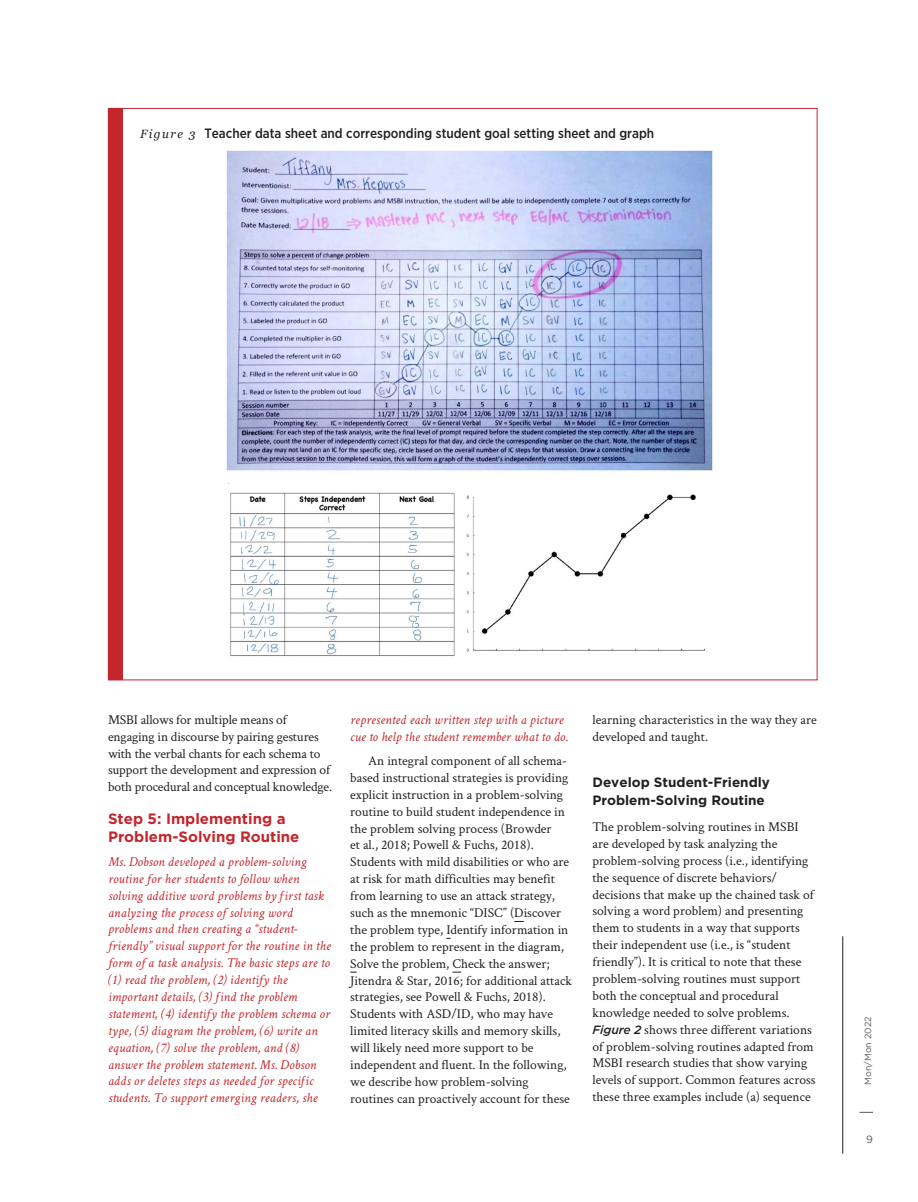
<style>
.page{position:relative;width:918px;height:1202px;background:#fff}
.page>*{position:absolute;margin:0;border:0;box-sizing:border-box;transform-origin:0 0}
.t1{font:700 15px/18px "Gotham";color:#c4262d}
.t2{font:13.5px/16.8px "Crimson Text";color:#231f20}
.t3{font:italic 13.5px/16.8px "Crimson Text";letter-spacing:.01em;color:#c4262d}
.t4{font:500 13.5px "Gotham Narrow";color:#231f20}
.t5{font:700 13.5px/18px "Gotham";color:#231f20}
.t6{font:10.5px "Gotham";color:#57585a}
.t7{font:9px "Gotham";color:#57585a}
.s1{font-family:"Georgia";font-weight:400;font-style:italic;font-size:12px}
.s2{font-family:"Gotham";font-weight:500;font-style:italic;font-size:12px}
</style>
<div class="page">
<hr style="left:842px;top:936px;width:1px;height:217px;background:#231f20">
<svg style="left:860px;top:1112px;width:13px;height:1px"></svg>
<img style="left:226px;top:150px;width:487px;height:506px">
<div style="left:108px;top:108px;width:15px;height:572px;background:#c4262d"></div>
<p class="t4" style="left:140px;top:124px;width:516px"><span class="s1">Figure 3</span> Teacher data sheet and corresponding student goal setting sheet and graph</p>
<p class="t2" style="left:108px;top:710px;width:226px">MSBI allows for multiple means of engaging in discourse by pairing gestures with the verbal chants for each schema to support the development and expression of both procedural and conceptual knowledge.</p>
<p class="t1" style="left:108px;top:810px;width:193px">Step 5: Implementing a<br>Problem-Solving Routine</p>
<p class="t3" style="left:108px;top:853px;width:224px">Ms. Dobson developed a problem-solving routine for her students to follow when solving additive word problems by first task analyzing the process of solving word problems and then creating a “student&shy;friendly” visual support for the routine in the form of a task analysis. The basic steps are to (1) read the problem, (2) identify the important details, (3) find the problem statement, (4) identify the problem schema or type, (5) diagram the problem, (6) write an equation, (7) solve the problem, and (8) answer the problem statement. Ms. Dobson adds or deletes steps as needed for specific students. To support emerging readers, she</p>
<p class="t3" style="left:350px;top:711px;width:219px">represented each written step with a picture cue to help the student remember what to do.</p>
<p class="t2" style="left:350px;top:752px;width:223px;text-indent:18px">An integral component of all schema&shy;based instructional strategies is providing explicit instruction in a problem-solving routine to build student independence in the problem solving process (Browder<br>et al., 2018; Powell &amp; Fuchs, 2018).<br>Students with mild disabilities or who are at risk for math difficulties may benefit from learning to use an attack strategy, such as the mnemonic “DISC” (Discover the problem type, Identify information in the problem to represent in the diagram, Solve the problem, Check the answer; Jitendra &amp; Star, 2016; for additional attack strategies, see Powell &amp; Fuchs, 2018).<br>Students with ASD/ID, who may have limited literacy skills and memory skills, will likely need more support to be independent and fluent. In the following, we describe how problem-solving routines can proactively account for these</p>
<p class="t2" style="left:592px;top:710px;width:226px">learning characteristics in the way they are developed and taught.</p>
<p class="t5" style="left:592px;top:773px;width:179px">Develop Student-Friendly<br>Problem-Solving Routine</p>
<p class="t2" style="left:592px;top:817px;width:225px">The problem-solving routines in MSBI are developed by task analyzing the problem-solving process (i.e., identifying the sequence of discrete behaviors/ decisions that make up the chained task of solving a word problem) and presenting them to students in a way that supports their independent use (i.e., is “student friendly”). It is critical to note that these problem-solving routines must support both the conceptual and procedural knowledge needed to solve problems.<br><span class="s2">Figure 2</span> shows three different variations of problem-solving routines adapted from MSBI research studies that show varying levels of support. Common features across these three examples include (a) sequence</p>
<p class="t7" style="left:862px;top:1084px;width:70px;rotate:-90deg">Mon/Mon 2022</p>
<p class="t6" style="left:866px;top:1132px;width:8px">9</p>
</div>
